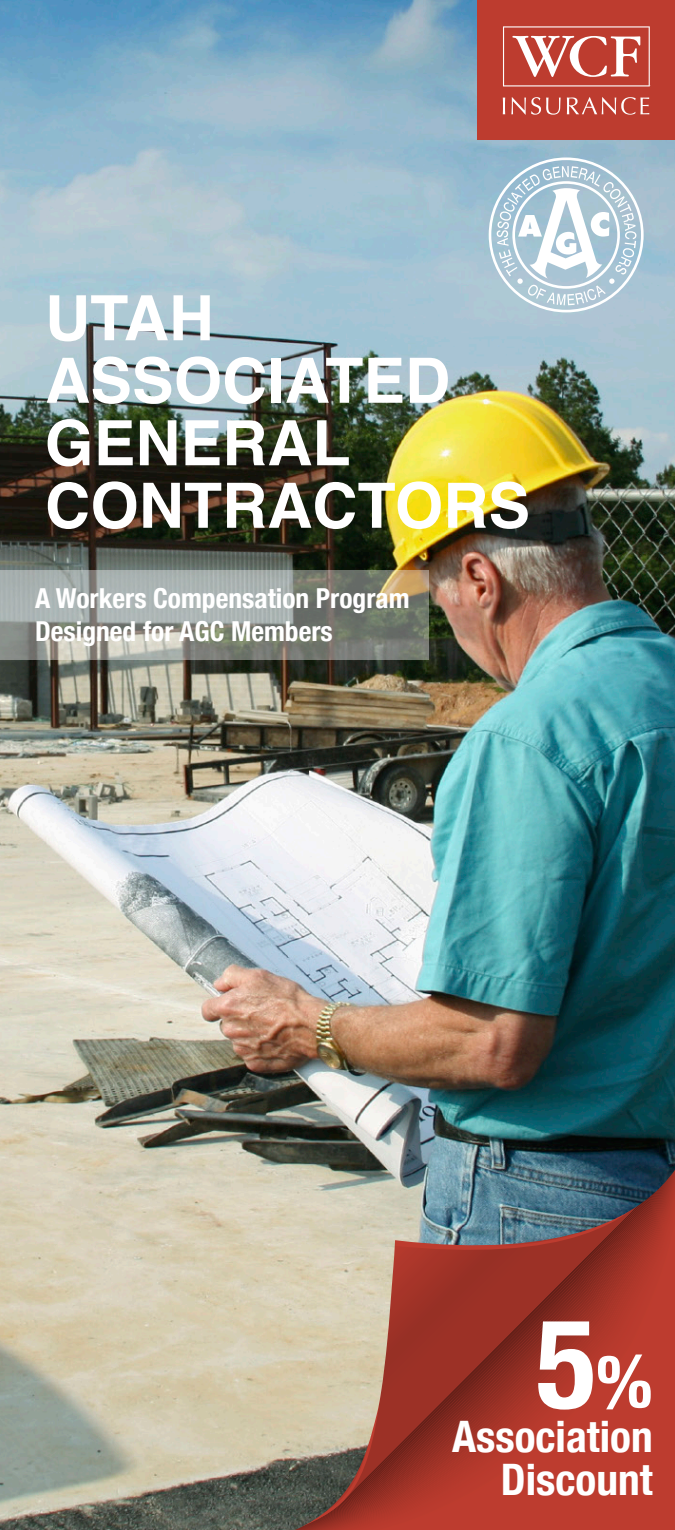
<style>
.page{position:relative;width:675px;height:1530px;background:#fff}
.page>*{position:absolute;margin:0;border:0;box-sizing:border-box;transform-origin:0 0}
.t1{font:700 condensed 125px "Helvetica Neue";color:#fff}
.t2{font:700 62.5px/62.5px "Helvetica";color:#fff}
.t3{font:700 condensed 43.5px "Helvetica Neue";color:#fff}
.t4{font:700 condensed 27.5px/33px "Helvetica Neue";color:#fff}
.s1{font-size:72.75px}
</style>
<div class="page">
<img style="left:0;top:0;width:675px;height:1530px">
<svg style="left:0;top:570px;width:428px;height:90px;background:#93978f"></svg>
<svg style="left:489px;top:157px;width:155px;height:155px"></svg>
<div style="left:478px;top:0;width:197px;height:140px;background:#bd3c2f"></div>
<svg style="left:503px;top:26px;width:147px;height:60px"></svg>
<svg style="left:503px;top:98px;width:2px;height:16px"></svg>
<svg style="left:511px;top:97px;width:50px;height:18px"></svg>
<svg style="left:567px;top:97px;width:82px;height:18px"></svg>
<p class="t2" style="left:45px;top:288px;width:170px">UTAH</p>
<p class="t2" style="left:45px;top:350px;width:486px">ASSOCIATED<br>GENERAL<br>CONTRACTORS</p>
<p class="t4" style="left:35px;top:580px;width:376px">A Workers Compensation Program<br>Designed for AGC Members</p>
<p class="t1" style="left:536px;top:1260px;width:118px">5<span class="s1">%</span></p>
<p class="t3" style="left:452px;top:1400px;width:202px">Association</p>
<p class="t3" style="left:501px;top:1443px;width:153px">Discount</p>
</div>
